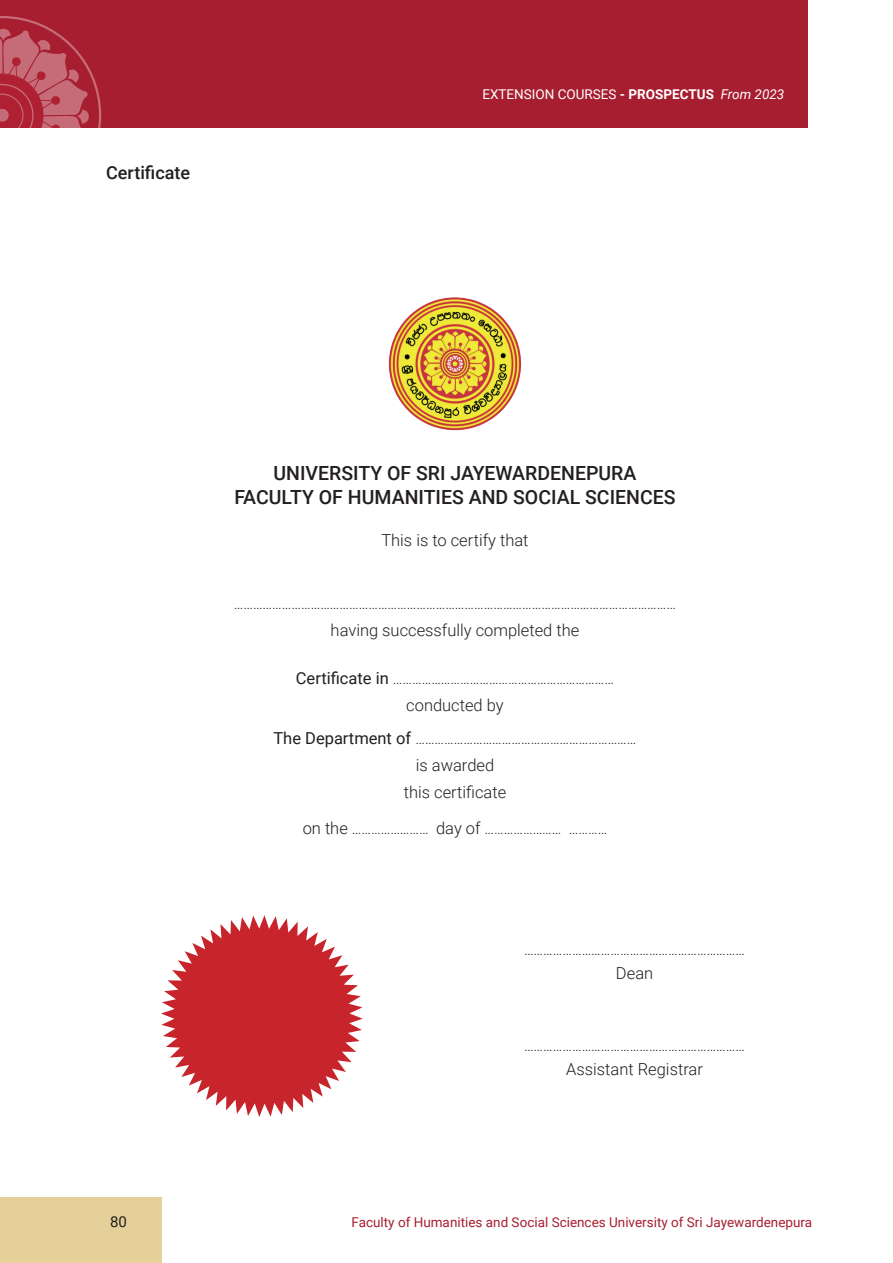
<style>
.page{position:relative;width:893px;height:1263px;background:#fff}
.page>*{position:absolute;margin:0;border:0;box-sizing:border-box;transform-origin:0 0}
.t1{font:500 19.5px/24px "Roboto";color:#231f20;text-align:center}
.t2{font:500 18px "Roboto";color:#231f20}
.t3{font:300 16.5px/27px "Roboto";color:#231f20;text-align:center}
.t4{font:300 15px "Roboto";color:#231f20}
.t5{font:15px "Roboto";color:#231f20}
.t6{font:13.5px "Roboto";color:#a71e30}
.t7{font:13.5px "Roboto";color:#fff}
.s1{font-weight:700}
.s2{font-style:italic}
.s3{font-weight:400;font-size:16.5px}
.s4{font-size:16.5px}
</style>
<div class="page">
<div style="left:0;top:1197px;width:162px;height:66px;background:#e5d099"></div>
<div style="left:0;top:0;width:808px;height:128px;background:#a71e30"></div>
<svg style="left:0;top:16px;width:101px;height:112px"></svg>
<img style="left:388px;top:297px;width:134px;height:134px">
<svg style="left:161px;top:915px;width:202px;height:202px"></svg>
<p class="t2" style="left:106px;top:160px;width:86px">Certificate</p>
<p class="t7" style="left:482px;top:85px;width:303px">EXTENSION COURSES <span class="s1">- PROSPECTUS</span> <span class="s2">From 2023</span></p>
<h1 class="t1" style="left:234px;top:460px;width:443px">UNIVERSITY OF SRI JAYEWARDENEPURA<br>FACULTY OF HUMANITIES AND SOCIAL SCIENCES</h1>
<p class="t3" style="left:381px;top:526px;width:149px">This is to certify that</p>
<p class="t4" style="left:234px;top:593px;width:444px">…………………………………………………………………………………………………………………………</p>
<p class="t3" style="left:331px;top:616px;width:250px">having successfully completed the</p>
<p class="t4" style="left:296px;top:668px;width:320px"><span class="s3">Certificate in</span> ……………………………………………………………</p>
<p class="t3" style="left:406px;top:691px;width:99px">conducted by</p>
<p class="t4" style="left:273px;top:728px;width:365px"><span class="s3">The Department of</span> ……………………………………………………………</p>
<p class="t3" style="left:404px;top:751px;width:104px">is awarded this certificate</p>
<p class="t4" style="left:303px;top:818px;width:306px"><span class="s4">on the</span> …………………… <span class="s4">day of</span> …………………… …………</p>
<p class="t4" style="left:524px;top:939px;width:223px">……………………………………………………………</p>
<p class="t3" style="left:616px;top:959px;width:39px">Dean</p>
<p class="t4" style="left:524px;top:1035px;width:223px">……………………………………………………………</p>
<p class="t3" style="left:566px;top:1055px;width:138px">Assistant Registrar</p>
<p class="t5" style="left:110px;top:1211px;width:18px">80</p>
<p class="t6" style="left:351px;top:1212px;width:462px">Faculty of Humanities and Social Sciences University of Sri Jayewardenepura</p>
</div>
